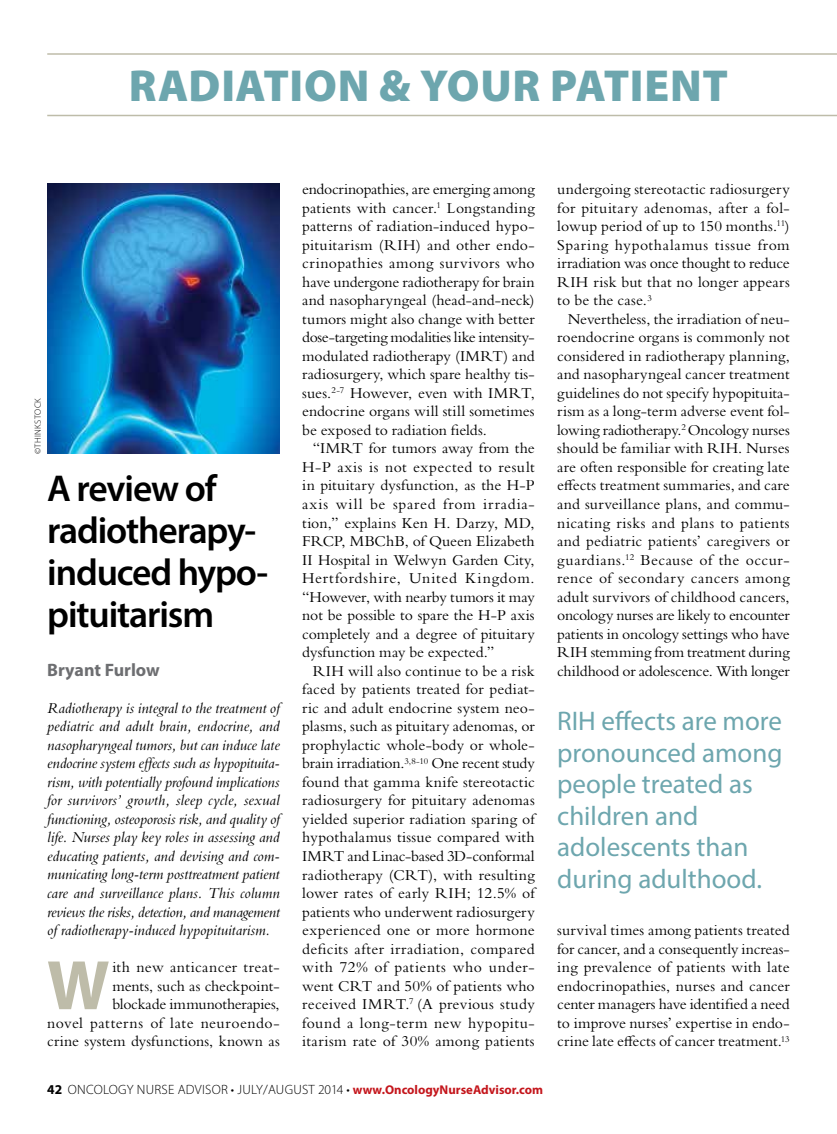
<style>
.page{position:relative;width:837px;height:1134px;background:#fff}
.page>*{position:absolute;margin:0;border:0;box-sizing:border-box;transform-origin:0 0}
.t1{font:700 70.65px "Myriad Pro";color:#bebca9}
.t2{font:900 45px "Myriad Pro";letter-spacing:.01em;color:#6da6ae}
.t3{font:600 37.5px/42px "Myriad Pro";letter-spacing:-.03em;color:#000}
.t4{font:27px/31.5px "Myriad Pro";color:#6da6ae}
.t5{font:700 18px "Myriad Pro";color:#6d6e71}
.t6{font:15.75px/18.5px "Bembo Std";letter-spacing:.005em;color:#000;text-align:justify}
.t7{font:italic 15.75px/18.5px "Bembo Std";letter-spacing:-.005em;color:#000;text-align:justify}
.t8{font:300 13.5px "Myriad Pro";letter-spacing:.02em;color:#000}
.t9{font:300 9px "Myriad Pro";letter-spacing:.03em;color:#000}
.s1{font-weight:700}
.s2{font-weight:700;font-size:12.75px;color:#c4161c}
</style>
<div class="page">
<hr style="left:47px;top:53px;width:790px;height:2px;background:#bebca9">
<hr style="left:47px;top:115px;width:790px;height:1px;background:#bebca9">
<img style="left:47px;top:183px;width:233px;height:271px">
<h2 class="t2" style="left:129px;top:55px;width:601px">RADIATION &amp; YOUR PATIENT</h2>
<p class="t9" style="left:32px;top:454px;width:57px;rotate:-90deg">©THINKSTOCK</p>
<h3 class="t3" style="left:47px;top:466px;width:223px">A review of radiotherapy&shy;induced hypo&shy;pituitarism</h3>
<p class="t5" style="left:47px;top:658px;width:114px">Bryant Furlow</p>
<p class="t7" style="left:47px;top:698px;width:234px">Radiotherapy is integral to the treatment of pediatric and adult brain, endocrine, and nasopharyngeal tumors, but can induce late endocrine system effects such as hypopituita&shy;rism, with potentially profound implications for survivors’ growth, sleep cycle, sexual functioning, osteoporosis risk, and quality of life. Nurses play key roles in assessing and educating patients, and devising and com&shy;municating long-term posttreatment patient care and surveillance plans. This column reviews the risks, detection, and management of radiotherapy-induced hypopituitarism.</p>
<h1 class="t1" style="left:47px;top:939px;width:64px">W</h1>
<p class="t6" style="left:47px;top:958px;width:234px;text-align:right">ith new anticancer treat-<br>ments, such as checkpoint-<br>blockade immunotherapies,<br>novel patterns of late neuroendo&shy;crine system dysfunctions, known as</p>
<p class="t6" style="left:302px;top:180px;width:234px">endocrinopathies, are emerging among patients with cancer.<sup>1</sup> Longstanding patterns of radiation-induced hypo&shy;pituitarism (RIH) and other endo&shy;crinopathies among survivors who have undergone radiotherapy for brain and nasopharyngeal (head-and-neck) tumors might also change with better dose-targeting modalities like intensity&shy;modulated radiotherapy (IMRT) and radiosurgery, which spare healthy tis&shy;sues.<sup>2-7</sup> However, even with IMRT, endocrine organs will still sometimes be exposed to radiation fields.</p>
<p class="t6" style="left:302px;top:439px;width:234px;text-indent:11px">“IMRT for tumors away from the H-P axis is not expected to result in pituitary dysfunction, as the H-P axis will be spared from irradia&shy;tion,” explains Ken H. Darzy, MD, FRCP, MBChB, of Queen Elizabeth II Hospital in Welwyn Garden City, Hertfordshire, United Kingdom. “However, with nearby tumors it may not be possible to spare the H-P axis completely and a degree of pituitary dysfunction may be expected.”</p>
<p class="t6" style="left:302px;top:661px;width:234px;text-indent:11px">RIH will also continue to be a risk faced by patients treated for pediat&shy;ric and adult endocrine system neo&shy;plasms, such as pituitary adenomas, or prophylactic whole-body or whole&shy;brain irradiation.<sup>3,8-10</sup> One recent study found that gamma knife stereotactic radiosurgery for pituitary adenomas yielded superior radiation sparing of hypothalamus tissue compared with IMRT and Linac-based 3D-conformal radiotherapy (CRT), with resulting lower rates of early RIH; 12.5% of patients who underwent radiosurgery experienced one or more hormone deficits after irradiation, compared with 72% of patients who under&shy;went CRT and 50% of patients who received IMRT.<sup>7</sup> (A previous study found a long-term new hypopitu&shy;itarism rate of 30% among patients</p>
<p class="t8" style="left:47px;top:1081px;width:497px"><span class="s1">42</span> ONCOLOGY NURSE ADVISOR • JULY/AUGUST 2014 • <span class="s2">www.OncologyNurseAdvisor.com</span></p>
<p class="t6" style="left:557px;top:180px;width:234px">undergoing stereotactic radiosurgery for pituitary adenomas, after a fol&shy;lowup period of up to 150 months.<sup>11</sup>)<br>Sparing hypothalamus tissue from irradiation was once thought to reduce RIH risk but that no longer appears to be the case.<sup>3</sup></p>
<p class="t6" style="left:557px;top:309px;width:234px;text-indent:11px">Nevertheless, the irradiation of neu&shy;roendocrine organs is commonly not considered in radiotherapy planning, and nasopharyngeal cancer treatment guidelines do not specify hypopituita&shy;rism as a long-term adverse event fol&shy;lowing radiotherapy.<sup>2</sup> Oncology nurses should be familiar with RIH. Nurses are often responsible for creating late effects treatment summaries, and care and surveillance plans, and commu&shy;nicating risks and plans to patients and pediatric patients’ caregivers or guardians.<sup>12</sup> Because of the occur&shy;rence of secondary cancers among adult survivors of childhood cancers, oncology nurses are likely to encounter patients in oncology settings who have RIH stemming from treatment during childhood or adolescence. With longer</p>
<h3 class="t4" style="left:557px;top:705px;width:227px">RIH effects are more pronounced among people treated as children and adolescents than during adulthood.</h3>
<p class="t6" style="left:557px;top:921px;width:234px">survival times among patients treated for cancer, and a consequently increas&shy;ing prevalence of patients with late endocrinopathies, nurses and cancer center managers have identified a need to improve nurses’ expertise in endo&shy;crine late effects of cancer treatment.<sup>13</sup></p>
</div>
